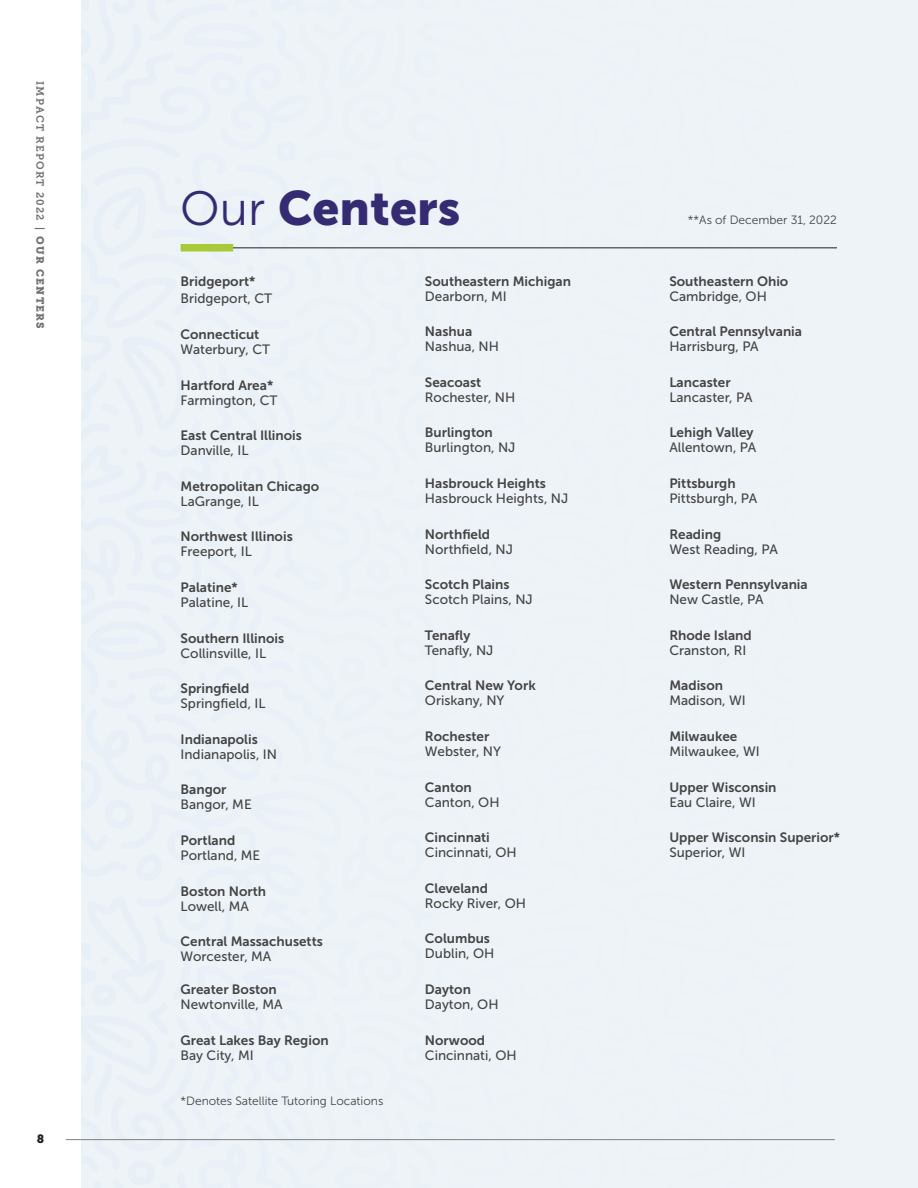
<style>
.page{position:relative;width:918px;height:1188px;background:#fff}
.page>*{position:absolute;margin:0;border:0;box-sizing:border-box;transform-origin:0 0}
.t1{font:48px "Museo Sans 900";color:#342b73}
.t2{font:13.5px "Museo Sans 700";color:#434343}
.t3{font:13.5px "Museo Sans 500";color:#434343}
.t4{font:12px "Museo Sans 300";color:#434343}
.t5{font:12px "Museo Sans 900";color:#231f20}
.t6{font:10.5px "Museo Slab 700";letter-spacing:.12em;color:#707070}
.s1{font-family:"Museo Slab 900"}
.s2{font-family:"Museo Sans 300"}
</style>
<div class="page">
<div style="left:81px;top:0;width:837px;height:1188px;background:#edf3f7"></div>
<hr style="left:183px;top:248px;width:654px;height:1px;background:#231f20">
<div style="left:181px;top:244px;width:52px;height:8px;background:#a8c938"></div>
<hr style="left:66px;top:1139px;width:769px;height:1px;background:#808080">
<p class="t6" style="left:46px;top:81px;width:249px;rotate:90deg">IMPACT REPORT 2022 | <span class="s1">OUR CENTERS</span></p>
<p class="t5" style="left:37px;top:1132px;width:9px">8</p>
<p class="t1" style="left:180px;top:181px;width:282px"><span class="s2">Our</span> Centers</p>
<p class="t2" style="left:181px;top:273px;width:76px">Bridgeport*</p>
<p class="t3" style="left:181px;top:291px;width:93px">Bridgeport, CT</p>
<p class="t2" style="left:181px;top:327px;width:80px">Connecticut</p>
<p class="t3" style="left:181px;top:342px;width:91px">Waterbury, CT</p>
<p class="t2" style="left:181px;top:377px;width:94px">Hartford Area*</p>
<p class="t3" style="left:181px;top:393px;width:98px">Farmington, CT</p>
<p class="t2" style="left:181px;top:428px;width:123px">East Central Illinois</p>
<p class="t3" style="left:181px;top:443px;width:70px">Danville, IL</p>
<p class="t2" style="left:181px;top:479px;width:140px">Metropolitan Chicago</p>
<p class="t3" style="left:181px;top:494px;width:80px">LaGrange, IL</p>
<p class="t2" style="left:181px;top:529px;width:114px">Northwest Illinois</p>
<p class="t3" style="left:181px;top:544px;width:73px">Freeport, IL</p>
<p class="t2" style="left:181px;top:580px;width:59px">Palatine*</p>
<p class="t3" style="left:181px;top:595px;width:69px">Palatine, IL</p>
<p class="t2" style="left:181px;top:630px;width:105px">Southern Illinois</p>
<p class="t3" style="left:181px;top:646px;width:87px">Collinsville, IL</p>
<p class="t2" style="left:181px;top:681px;width:70px">Springfield</p>
<p class="t3" style="left:181px;top:696px;width:87px">Springfield, IL</p>
<p class="t2" style="left:181px;top:732px;width:79px">Indianapolis</p>
<p class="t3" style="left:181px;top:747px;width:98px">Indianapolis, IN</p>
<p class="t2" style="left:181px;top:782px;width:48px">Bangor</p>
<p class="t3" style="left:181px;top:797px;width:73px">Bangor, ME</p>
<p class="t2" style="left:181px;top:833px;width:56px">Portland</p>
<p class="t3" style="left:181px;top:848px;width:81px">Portland, ME</p>
<p class="t2" style="left:181px;top:884px;width:87px">Boston North</p>
<p class="t3" style="left:181px;top:899px;width:70px">Lowell, MA</p>
<p class="t2" style="left:181px;top:934px;width:144px">Central Massachusetts</p>
<p class="t3" style="left:181px;top:949px;width:92px">Worcester, MA</p>
<p class="t2" style="left:181px;top:982px;width:98px">Greater Boston</p>
<p class="t3" style="left:181px;top:997px;width:103px">Newtonville, MA</p>
<p class="t2" style="left:181px;top:1033px;width:150px">Great Lakes Bay Region</p>
<p class="t3" style="left:181px;top:1048px;width:75px">Bay City, MI</p>
<p class="t4" style="left:181px;top:1095px;width:204px">*Denotes Satellite Tutoring Locations</p>
<p class="t2" style="left:425px;top:273px;width:148px">Southeastern Michigan</p>
<p class="t3" style="left:425px;top:288px;width:83px">Dearborn, MI</p>
<p class="t2" style="left:425px;top:324px;width:49px">Nashua</p>
<p class="t3" style="left:425px;top:339px;width:76px">Nashua, NH</p>
<p class="t2" style="left:425px;top:375px;width:58px">Seacoast</p>
<p class="t3" style="left:425px;top:390px;width:92px">Rochester, NH</p>
<p class="t2" style="left:425px;top:425px;width:69px">Burlington</p>
<p class="t3" style="left:425px;top:440px;width:92px">Burlington, NJ</p>
<p class="t2" style="left:425px;top:476px;width:122px">Hasbrouck Heights</p>
<p class="t3" style="left:425px;top:491px;width:145px">Hasbrouck Heights, NJ</p>
<p class="t2" style="left:425px;top:526px;width:67px">Northfield</p>
<p class="t3" style="left:425px;top:542px;width:90px">Northfield, NJ</p>
<p class="t2" style="left:425px;top:577px;width:86px">Scotch Plains</p>
<p class="t3" style="left:425px;top:592px;width:109px">Scotch Plains, NJ</p>
<p class="t2" style="left:425px;top:628px;width:47px">Tenafly</p>
<p class="t3" style="left:425px;top:643px;width:70px">Tenafly, NJ</p>
<p class="t2" style="left:425px;top:678px;width:112px">Central New York</p>
<p class="t3" style="left:425px;top:693px;width:81px">Oriskany, NY</p>
<p class="t2" style="left:425px;top:729px;width:66px">Rochester</p>
<p class="t3" style="left:425px;top:744px;width:78px">Webster, NY</p>
<p class="t2" style="left:425px;top:779px;width:48px">Canton</p>
<p class="t3" style="left:425px;top:795px;width:76px">Canton, OH</p>
<p class="t2" style="left:425px;top:830px;width:66px">Cincinnati</p>
<p class="t3" style="left:425px;top:845px;width:93px">Cincinnati, OH</p>
<p class="t2" style="left:425px;top:881px;width:65px">Cleveland</p>
<p class="t3" style="left:425px;top:896px;width:102px">Rocky River, OH</p>
<p class="t2" style="left:425px;top:931px;width:67px">Columbus</p>
<p class="t3" style="left:425px;top:946px;width:71px">Dublin, OH</p>
<p class="t2" style="left:425px;top:982px;width:48px">Dayton</p>
<p class="t3" style="left:425px;top:997px;width:75px">Dayton, OH</p>
<p class="t2" style="left:425px;top:1033px;width:62px">Norwood</p>
<p class="t3" style="left:425px;top:1048px;width:93px">Cincinnati, OH</p>
<p class="t4" style="left:688px;top:213px;width:151px">**As of December 31, 2022</p>
<p class="t2" style="left:669px;top:273px;width:121px">Southeastern Ohio</p>
<p class="t3" style="left:669px;top:288px;width:99px">Cambridge, OH</p>
<p class="t2" style="left:669px;top:324px;width:134px">Central Pennsylvania</p>
<p class="t3" style="left:669px;top:339px;width:91px">Harrisburg, PA</p>
<p class="t2" style="left:669px;top:375px;width:63px">Lancaster</p>
<p class="t3" style="left:669px;top:390px;width:85px">Lancaster, PA</p>
<p class="t2" style="left:669px;top:425px;width:86px">Lehigh Valley</p>
<p class="t3" style="left:669px;top:440px;width:88px">Allentown, PA</p>
<p class="t2" style="left:669px;top:476px;width:68px">Pittsburgh</p>
<p class="t3" style="left:669px;top:491px;width:89px">Pittsburgh, PA</p>
<p class="t2" style="left:669px;top:526px;width:53px">Reading</p>
<p class="t3" style="left:669px;top:542px;width:110px">West Reading, PA</p>
<p class="t2" style="left:669px;top:577px;width:140px">Western Pennsylvania</p>
<p class="t3" style="left:669px;top:592px;width:96px">New Castle, PA</p>
<p class="t2" style="left:669px;top:628px;width:84px">Rhode Island</p>
<p class="t3" style="left:669px;top:643px;width:79px">Cranston, RI</p>
<p class="t2" style="left:669px;top:678px;width:55px">Madison</p>
<p class="t3" style="left:669px;top:693px;width:78px">Madison, WI</p>
<p class="t2" style="left:669px;top:729px;width:70px">Milwaukee</p>
<p class="t3" style="left:669px;top:744px;width:92px">Milwaukee, WI</p>
<p class="t2" style="left:669px;top:779px;width:109px">Upper Wisconsin</p>
<p class="t3" style="left:669px;top:795px;width:88px">Eau Claire, WI</p>
<p class="t2" style="left:669px;top:830px;width:172px">Upper Wisconsin Superior*</p>
<p class="t3" style="left:669px;top:845px;width:78px">Superior, WI</p>
</div>
